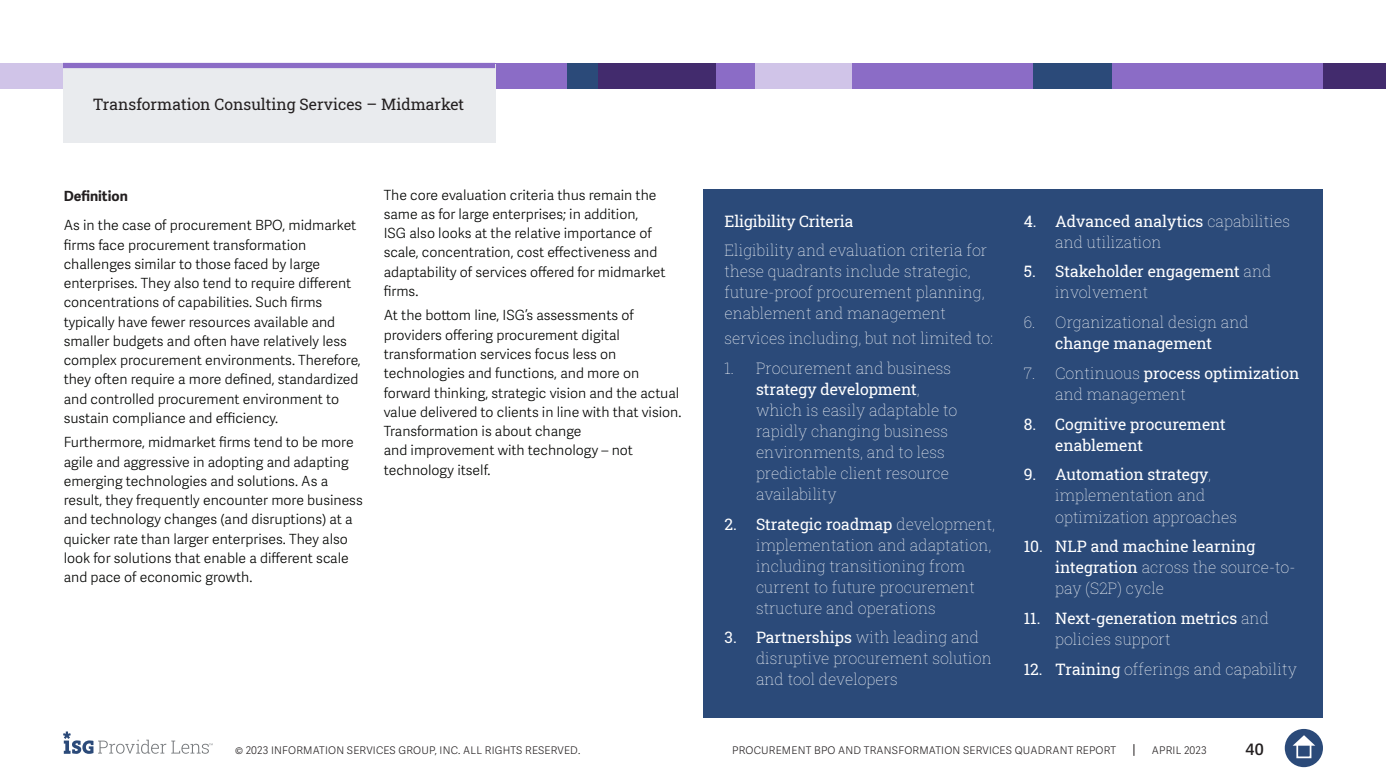
<style>
.page{position:relative;width:1386px;height:780px;background:#fff}
.page>*{position:absolute;margin:0;border:0;box-sizing:border-box;transform-origin:0 0}
.t1{font:15.75px/21px "Roboto Slab ISG P Thin";color:#fff}
.t2{font:15.75px/21px "Roboto Slab ISG P Regular";color:#fff}
.Section_Label_Purple{font:15.75px "Roboto Slab ISG P Regular";color:#231f20}
.t3{font:600 15.75px "Adelle Sans";color:#231f20}
.t4{font:300 14px/19.2px "Adelle Sans";color:#040503}
.t5{font:700 14px "Adelle Sans";color:#231f20}
.t6{font:300 10.5px "Adelle Sans";letter-spacing:.02em;color:#231f20}
.s1{font-family:"Roboto Slab ISG P Regular"}
.s2{font-family:"Roboto Slab ISG P Thin"}
</style>
<div class="page">
<svg style="left:1133px;top:744px;width:1px;height:12px"></svg>
<div style="left:1285px;top:729px;width:38px;height:38px;background:#2b4a79;border-radius:50%"></div>
<svg style="left:1293px;top:735px;width:22px;height:10px"></svg>
<div style="left:1296px;top:743px;width:15px;height:15px;border:2px solid #fff"></div>
<svg style="left:63px;top:731px;width:150px;height:23px"></svg>
<div style="left:1047px;top:63px;width:276px;height:26px;background:#8b6cc6"></div>
<div style="left:0;top:63px;width:158px;height:26px;background:#d0c4e8"></div>
<div style="left:158px;top:63px;width:409px;height:26px;background:#8b6cc6"></div>
<div style="left:850px;top:63px;width:184px;height:26px;background:#8b6cc6"></div>
<div style="left:1323px;top:63px;width:63px;height:26px;background:#422b6d"></div>
<div style="left:1033px;top:63px;width:79px;height:26px;background:#2b4a79"></div>
<div style="left:754px;top:63px;width:98px;height:26px;background:#d0c4e8"></div>
<div style="left:598px;top:63px;width:157px;height:26px;background:#8b6cc6"></div>
<div style="left:598px;top:63px;width:118px;height:26px;background:#422b6d"></div>
<div style="left:567px;top:63px;width:31px;height:26px;background:#2b4a79"></div>
<div style="left:704px;top:189px;width:619px;height:529px;background:#2b4a79"></div>
<div style="left:63px;top:64px;width:432px;height:78px;background:#e9ebee"></div>
<div style="left:63px;top:63px;width:432px;height:5px;background:#8b6cc6"></div>
<p class="Section_Label_Purple" style="left:93px;top:93px;width:373px">Transformation Consulting Services – Midmarket</p>
<p class="t5" style="left:64px;top:187px;width:66px">Definition</p>
<p class="t4" style="left:64px;top:216px;width:299px">As in the case of procurement BPO, midmarket firms face procurement transformation challenges similar to those faced by large enterprises. They also tend to require different concentrations of capabilities. Such firms typically have fewer resources available and smaller budgets and often have relatively less complex procurement environments. Therefore, they often require a more defined, standardized and controlled procurement environment to sustain compliance and efficiency.</p>
<p class="t4" style="left:64px;top:433px;width:301px">Furthermore, midmarket firms tend to be more agile and aggressive in adopting and adapting emerging technologies and solutions. As a result, they frequently encounter more business and technology changes (and disruptions) at a quicker rate than larger enterprises. They also look for solutions that enable a different scale and pace of economic growth.</p>
<p class="t4" style="left:384px;top:185px;width:283px">The core evaluation criteria thus remain the same as for large enterprises; in addition,<br>ISG also looks at the relative importance of scale, concentration, cost effectiveness and adaptability of services offered for midmarket firms.</p>
<p class="t4" style="left:384px;top:306px;width:299px">At the bottom line, ISG’s assessments of providers offering procurement digital transformation services focus less on technologies and functions, and more on forward thinking, strategic vision and the actual value delivered to clients in line with that vision.<br>Transformation is about change<br>and improvement with technology – not technology itself.</p>
<p class="t2" style="left:724px;top:210px;width:130px">Eligibility Criteria</p>
<p class="t1" style="left:724px;top:240px;width:264px">Eligibility and evaluation criteria for these quadrants include strategic, future-proof procurement planning, enablement and management</p>
<p class="t1" style="left:724px;top:327px;width:270px">services including, but not limited to:</p>
<p class="t1" style="left:756px;top:357px;width:203px;text-indent:-32px">1. Procurement and business <span class="s1">strategy development</span>, which is easily adaptable to rapidly changing business environments, and to less predictable client resource availability</p>
<p class="t1" style="left:756px;top:513px;width:241px;text-indent:-32px"><span class="s1">2. Strategic roadmap</span> development, implementation and adaptation, including transitioning from current to future procurement structure and operations</p>
<p class="t1" style="left:756px;top:626px;width:237px;text-indent:-32px"><span class="s1">3. Partnerships</span> with leading and disruptive procurement solution and tool developers</p>
<p class="t1" style="left:1055px;top:210px;width:237px;text-indent:-32px"><span class="s1">4. Advanced analytics</span> capabilities and utilization</p>
<p class="t2" style="left:1055px;top:261px;width:218px;text-indent:-32px">5. Stakeholder engagement <span class="s2">and involvement</span></p>
<p class="t1" style="left:1024px;top:311px;width:227px;text-align:center">6. Organizational design and <span class="s1">change management</span></p>
<p class="t1" style="left:1055px;top:362px;width:246px;text-indent:-32px">7. Continuous <span class="s1">process optimization </span>and management</p>
<p class="t2" style="left:1055px;top:413px;width:172px;text-indent:-32px">8. Cognitive procurement enablement</p>
<p class="t1" style="left:1055px;top:464px;width:184px;text-indent:-32px"><span class="s1">9. Automation strategy</span>, implementation and optimization approaches</p>
<p class="t2" style="left:1055px;top:535px;width:242px;text-indent:-32px">10. NLP and machine learning integration <span class="s2">across the source-to&shy;pay (S2P) cycle</span></p>
<p class="t2" style="left:1055px;top:607px;width:215px;text-indent:-32px">11. Next-generation metrics <span class="s2">and policies support</span></p>
<p class="t1" style="left:1024px;top:658px;width:275px"><span class="s1">12. Training</span> offerings and capability</p>
<p class="t6" style="left:235px;top:744px;width:347px">© 2023 INFORMATION SERVICES GROUP, INC. ALL RIGHTS RESERVED.</p>
<p class="t6" style="left:732px;top:744px;width:386px">PROCUREMENT BPO AND TRANSFORMATION SERVICES QUADRANT REPORT</p>
<p class="t6" style="left:1152px;top:744px;width:56px">APRIL 2023</p>
<p class="t3" style="left:1246px;top:740px;width:20px">40</p>
</div>
